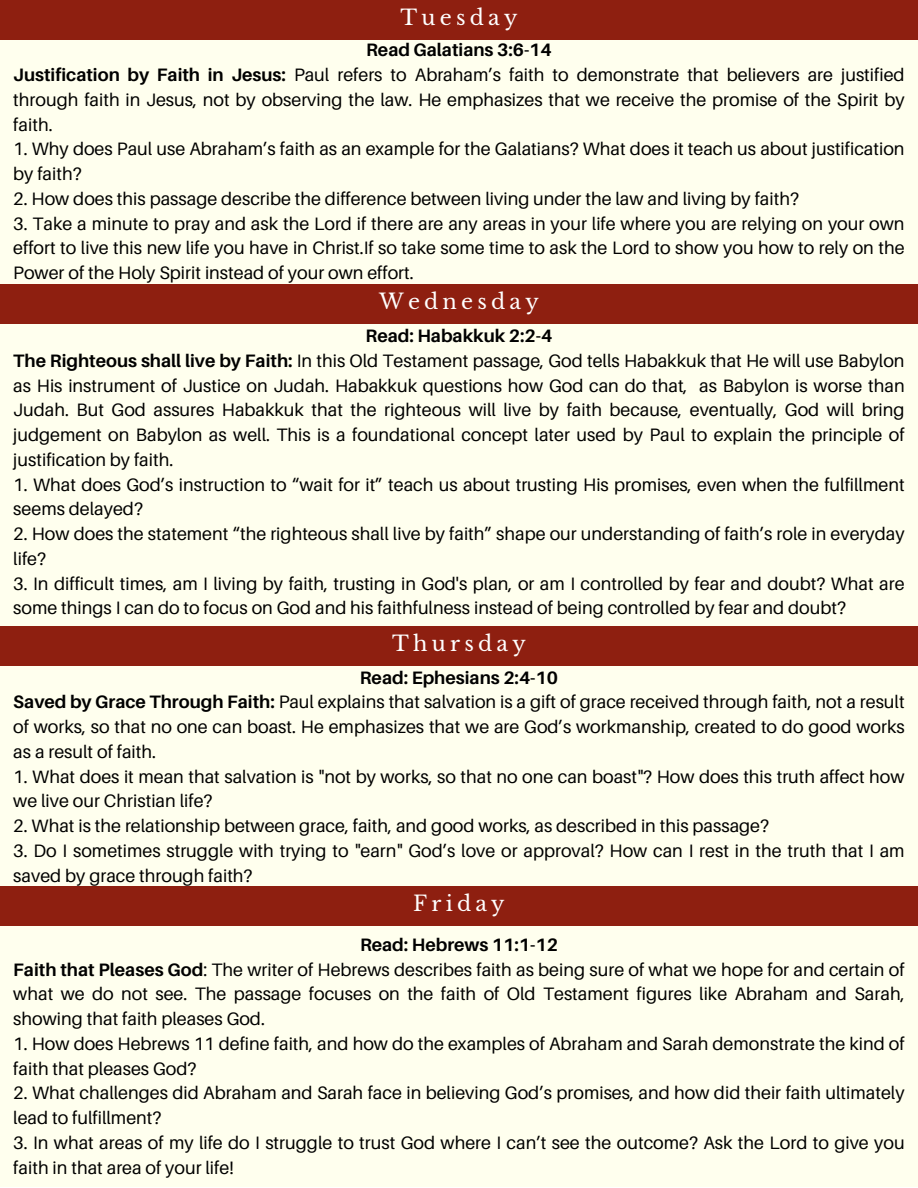
<style>
.page{position:relative;width:918px;height:1188px;background:#fff}
.page>*{position:absolute;margin:0;border:0;box-sizing:border-box;transform-origin:0 0}
.t1{font:21px "Libre Baskerville";letter-spacing:.2em;color:#fff}
.t2{font:18px/24.8px "Aileron";color:#000}
.t3{font:700 18px "Aileron";color:#000}
.s1{font-weight:700}
</style>
<div class="page">
<div style="left:0;top:0;width:918px;height:1187px;background:#ffe"></div>
<div style="left:0;top:0;width:918px;height:39px;background:#8e1f10"></div>
<div style="left:0;top:285px;width:918px;height:39px;background:#8e1f10"></div>
<div style="left:0;top:626px;width:918px;height:39px;background:#8e1f10"></div>
<div style="left:0;top:887px;width:918px;height:39px;background:#8e1f10"></div>
<h1 class="t1" style="left:401px;top:4px;width:118px">Tuesday</h1>
<p class="t3" style="left:366px;top:39px;width:187px">Read Galatians 3:6-14</p>
<p class="t2" style="left:13px;top:62px;width:893px;text-align:justify"><span class="s1">Justification by Faith in Jesus:</span> Paul refers to Abraham’s faith to demonstrate that believers are justified through faith in Jesus, not by observing the law. He emphasizes that we receive the promise of the Spirit by faith.</p>
<p class="t2" style="left:13px;top:136px;width:893px">1. Why does Paul use Abraham’s faith as an example for the Galatians? What does it teach us about justification by faith?</p>
<p class="t2" style="left:13px;top:186px;width:787px">2. How does this passage describe the difference between living under the law and living by faith?</p>
<p class="t2" style="left:13px;top:211px;width:893px;text-align:justify">3. Take a minute to pray and ask the Lord if there are any areas in your life where you are relying on your own effort to live this new life you have in Christ.If so take some time to ask the Lord to show you how to rely on the Power of the Holy Spirit instead of your own effort.</p>
<h1 class="t1" style="left:379px;top:289px;width:161px">Wednesday</h1>
<p class="t3" style="left:366px;top:325px;width:188px">Read: Habakkuk 2:2-4</p>
<p class="t2" style="left:13px;top:348px;width:893px;text-align:justify"><span class="s1">The Righteous shall live by Faith:</span> In this Old Testament passage, God tells Habakkuk that He will use Babylon as His instrument of Justice on Judah. Habakkuk questions how God can do that, as Babylon is worse than Judah. But God assures Habakkuk that the righteous will live by faith because, eventually, God will bring judgement on Babylon as well. This is a foundational concept later used by Paul to explain the principle of justification by faith.</p>
<p class="t2" style="left:13px;top:472px;width:893px">1. What does God’s instruction to “wait for it” teach us about trusting His promises, even when the fulfillment seems delayed?</p>
<p class="t2" style="left:13px;top:521px;width:893px">2. How does the statement “the righteous shall live by faith” shape our understanding of faith’s role in everyday life?</p>
<p class="t2" style="left:13px;top:571px;width:893px">3. In difficult times, am I living by faith, trusting in God's plan, or am I controlled by fear and doubt? What are some things I can do to focus on God and his faithfulness instead of being controlled by fear and doubt?</p>
<h1 class="t1" style="left:392px;top:631px;width:135px">Thursday</h1>
<p class="t3" style="left:360px;top:666px;width:200px">Read: Ephesians 2:4-10</p>
<p class="t2" style="left:13px;top:689px;width:893px;text-align:justify"><span class="s1">Saved by Grace Through Faith:</span> Paul explains that salvation is a gift of grace received through faith, not a result of works, so that no one can boast. He emphasizes that we are God’s workmanship, created to do good works as a result of faith.</p>
<p class="t2" style="left:13px;top:764px;width:893px">1. What does it mean that salvation is "not by works, so that no one can boast"? How does this truth affect how we live our Christian life?</p>
<p class="t2" style="left:13px;top:813px;width:757px">2. What is the relationship between grace, faith, and good works, as described in this passage?</p>
<p class="t2" style="left:13px;top:838px;width:893px">3. Do I sometimes struggle with trying to "earn" God’s love or approval? How can I rest in the truth that I am saved by grace through faith?</p>
<h1 class="t1" style="left:413px;top:891px;width:93px">Friday</h1>
<p class="t3" style="left:360px;top:933px;width:199px">Read: Hebrews 11:1-12</p>
<p class="t2" style="left:13px;top:957px;width:893px;text-align:justify"><span class="s1">Faith that Pleases God</span>: The writer of Hebrews describes faith as being sure of what we hope for and certain of what we do not see. The passage focuses on the faith of Old Testament figures like Abraham and Sarah, showing that faith pleases God.</p>
<p class="t2" style="left:13px;top:1031px;width:893px">1. How does Hebrews 11 define faith, and how do the examples of Abraham and Sarah demonstrate the kind of faith that pleases God?</p>
<p class="t2" style="left:13px;top:1080px;width:893px">2. What challenges did Abraham and Sarah face in believing God’s promises, and how did their faith ultimately lead to fulfillment?</p>
<p class="t2" style="left:13px;top:1130px;width:893px">3. In what areas of my life do I struggle to trust God where I can’t see the outcome? Ask the Lord to give you faith in that area of your life!</p>
</div>
